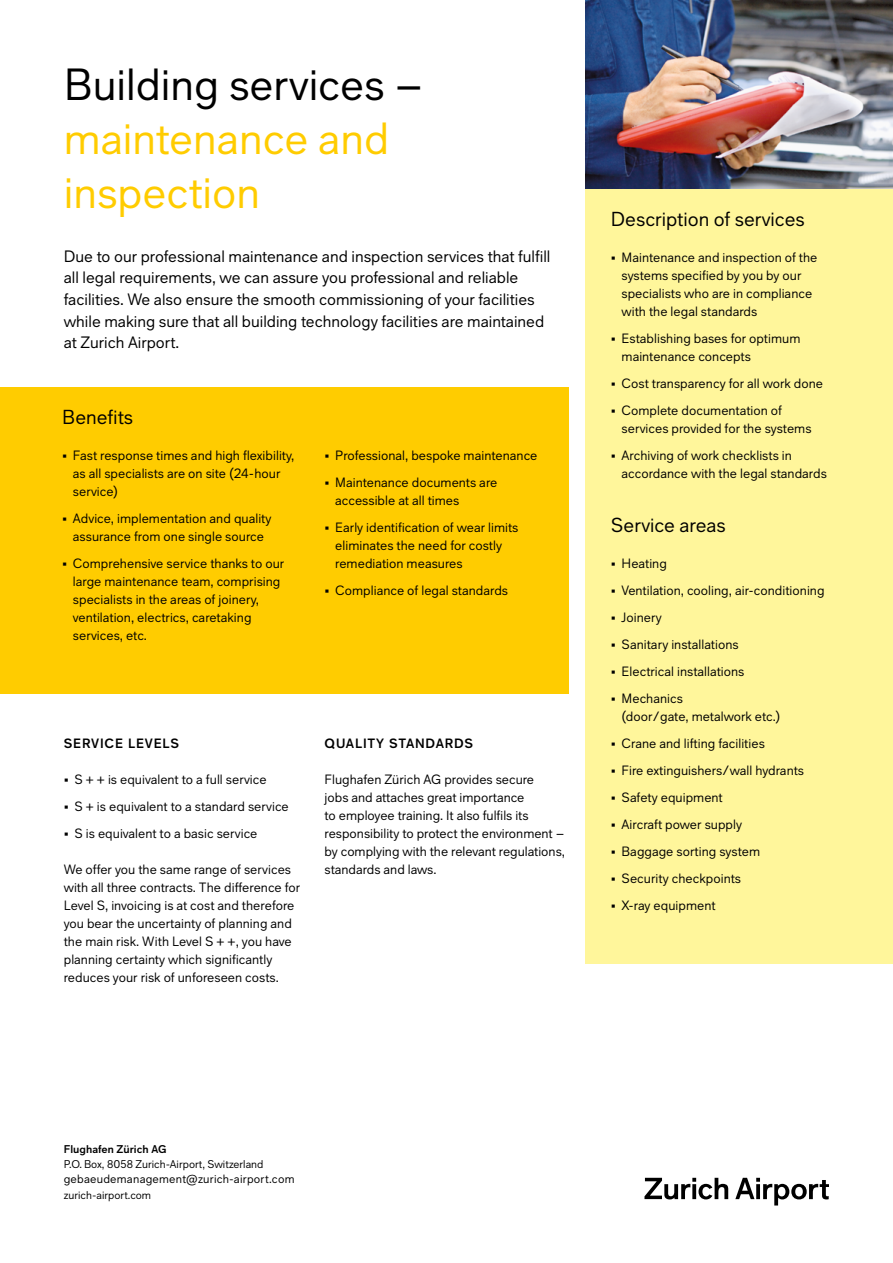
<style>
.page{position:relative;width:893px;height:1263px;background:#fff}
.page>*{position:absolute;margin:0;border:0;box-sizing:border-box;transform-origin:0 0}
.Titel_30pt{font:45px/54px "Zurich Airport";color:#fc0}
.Titel_13_5pt{font:20.25px "Zurich Airport";color:#000}
.Text_11pt{font:16.5px/21.6px "Zurich Airport";color:#000}
.Grundtext_9pt{font:13.5px/18px "Zurich Airport";letter-spacing:.005em;color:#000}
.Untertitel_2_Bold_9p{font:700 13.5px "Zurich Airport";letter-spacing:.06em;color:#000}
.t1{font:12px "Zurich Airport";letter-spacing:.015em;color:#000}
.t2{font:11.25px "Zurich Airport";letter-spacing:.005em;color:#000}
.t3{font:700 11.25px "Zurich Airport";letter-spacing:.005em;color:#000}
.s1{color:#000}
</style>
<div class="page">
<div style="left:0;top:388px;width:568px;height:306px;background:#fc0"></div>
<img style="left:585px;top:0;width:308px;height:190px">
<div style="left:585px;top:190px;width:308px;height:774px;background:#fff69b"></div>
<svg style="left:644px;top:1178px;width:84px;height:21px"></svg>
<svg style="left:735px;top:1178px;width:94px;height:27px"></svg>
<p class="Titel_30pt" style="left:64px;top:57px;width:361px"><span class="s1">Building services – </span>maintenance and inspection</p>
<p class="Text_11pt" style="left:64px;top:245px;width:488px">Due to our professional maintenance and inspection services that fulfill all legal requirements, we can assure you professional and reliable facilities. We also ensure the smooth commissioning of your facilities while making sure that all building technology facilities are maintained at Zurich Airport.</p>
<p class="Titel_13_5pt" style="left:62px;top:405px;width:72px">Benefits</p>
<p class="Grundtext_9pt" style="left:73px;top:446px;width:223px;text-indent:-11px">• Fast response times and high flexibility, as all specialists are on site (24-hour service)</p>
<p class="Grundtext_9pt" style="left:62px;top:509px;width:211px;text-align:center">• Advice, implementation and quality assurance from one single source</p>
<p class="Grundtext_9pt" style="left:73px;top:554px;width:213px;text-indent:-11px">• Comprehensive service thanks to our large maintenance team, comprising specialists in the areas of joinery, ventilation, electrics, caretaking services, etc.</p>
<p class="Grundtext_9pt" style="left:325px;top:446px;width:214px">• Professional, bespoke maintenance</p>
<p class="Grundtext_9pt" style="left:335px;top:473px;width:164px;text-indent:-11px">• Maintenance documents are accessible at all times</p>
<p class="Grundtext_9pt" style="left:335px;top:518px;width:185px;text-indent:-11px">• Early identification of wear limits eliminates the need for costly remediation measures</p>
<p class="Grundtext_9pt" style="left:325px;top:581px;width:185px">• Compliance of legal standards</p>
<p class="Untertitel_2_Bold_9p" style="left:64px;top:735px;width:117px">SERVICE LEVELS</p>
<p class="Grundtext_9pt" style="left:64px;top:770px;width:204px">• S + + is equivalent to a full service</p>
<p class="Grundtext_9pt" style="left:64px;top:797px;width:227px">• S + is equivalent to a standard service</p>
<p class="Grundtext_9pt" style="left:64px;top:824px;width:195px">• S is equivalent to a basic service</p>
<p class="Grundtext_9pt" style="left:64px;top:860px;width:238px">We offer you the same range of services with all three contracts. The difference for Level S, invoicing is at cost and therefore you bear the uncertainty of planning and the main risk. With Level S + +, you have planning certainty which significantly reduces your risk of unforeseen costs.</p>
<p class="Untertitel_2_Bold_9p" style="left:325px;top:735px;width:150px">QUALITY STANDARDS</p>
<p class="Grundtext_9pt" style="left:325px;top:770px;width:242px">Flughafen Zürich AG provides secure<br>jobs and attaches great importance<br>to employee training. It also fulfils its responsibility to protect the environment – by complying with the relevant regulations, standards and laws.</p>
<p class="Titel_13_5pt" style="left:611px;top:207px;width:195px">Description of services</p>
<p class="Grundtext_9pt" style="left:621px;top:248px;width:197px;text-indent:-11px">• Maintenance and inspection of the systems specified by you by our specialists who are in compliance with the legal standards</p>
<p class="Grundtext_9pt" style="left:621px;top:329px;width:180px;text-indent:-11px">• Establishing bases for optimum maintenance concepts</p>
<p class="Grundtext_9pt" style="left:611px;top:374px;width:214px">• Cost transparency for all work done</p>
<p class="Grundtext_9pt" style="left:621px;top:401px;width:191px;text-indent:-11px">• Complete documentation of services provided for the systems</p>
<p class="Grundtext_9pt" style="left:621px;top:446px;width:207px;text-indent:-11px">• Archiving of work checklists in accordance with the legal standards</p>
<p class="Titel_13_5pt" style="left:611px;top:513px;width:116px">Service areas</p>
<p class="Grundtext_9pt" style="left:611px;top:554px;width:57px">• Heating</p>
<p class="Grundtext_9pt" style="left:611px;top:581px;width:215px">• Ventilation, cooling, air-conditioning</p>
<p class="Grundtext_9pt" style="left:611px;top:608px;width:52px">• Joinery</p>
<p class="Grundtext_9pt" style="left:611px;top:635px;width:129px">• Sanitary installations</p>
<p class="Grundtext_9pt" style="left:611px;top:662px;width:135px">• Electrical installations</p>
<p class="Grundtext_9pt" style="left:621px;top:689px;width:160px;text-indent:-11px">• Mechanics<br>(door / gate, metalwork etc.)</p>
<p class="Grundtext_9pt" style="left:611px;top:734px;width:155px">• Crane and lifting facilities</p>
<p class="Grundtext_9pt" style="left:611px;top:761px;width:195px">• Fire extinguishers / wall hydrants</p>
<p class="Grundtext_9pt" style="left:611px;top:788px;width:113px">• Safety equipment</p>
<p class="Grundtext_9pt" style="left:611px;top:815px;width:133px">• Aircraft power supply</p>
<p class="Grundtext_9pt" style="left:611px;top:842px;width:151px">• Baggage sorting system</p>
<p class="Grundtext_9pt" style="left:611px;top:869px;width:132px">• Security checkpoints</p>
<p class="Grundtext_9pt" style="left:611px;top:896px;width:106px">• X-ray equipment</p>
<p class="t3" style="left:64px;top:1142px;width:104px">Flughafen Zürich AG</p>
<p class="t2" style="left:64px;top:1158px;width:201px">P.O. Box, 8058 Zurich-Airport, Switzerland</p>
<p class="t1" style="left:64px;top:1172px;width:232px">gebaeudemanagement@zurich-airport.com</p>
<p class="t2" style="left:64px;top:1188px;width:89px">zurich-airport.com</p>
</div>
